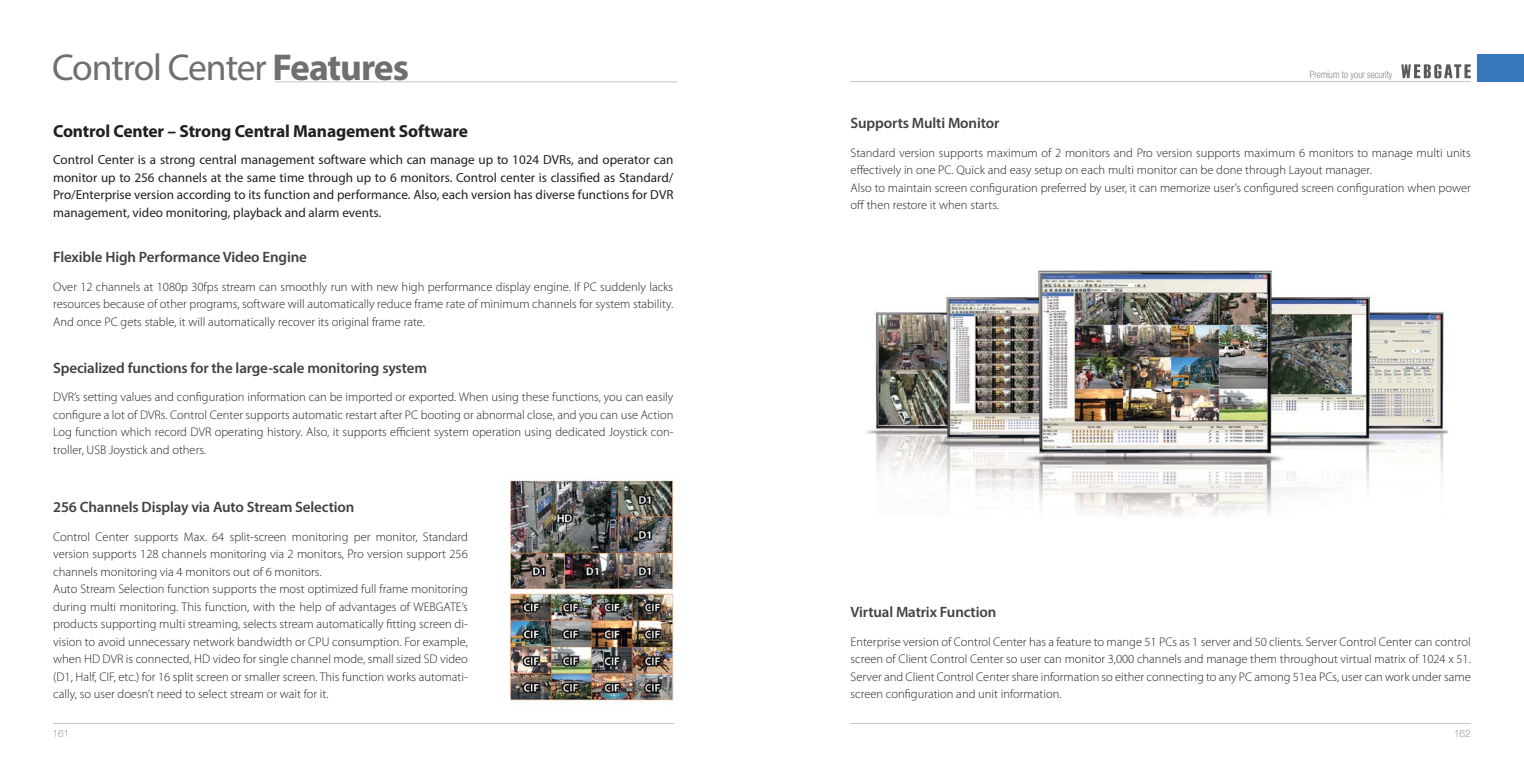
<style>
.page{position:relative;width:1524px;height:769px;background:#fff}
.page>*{position:absolute;margin:0;border:0;box-sizing:border-box;transform-origin:0 0}
.t1{font:37.5px "Myriad Pro";letter-spacing:-.03em;color:#6d6f71}
.t2{font:700 17.5px "Myriad Pro";letter-spacing:-.01em;color:#231f20}
.t3{font:600 15px "Myriad Pro";letter-spacing:-.01em;color:#414142}
.t4{font:13.12px/17.5px "Myriad Pro";color:#231f20;text-align:justify}
.t5{font:300 12.5px/17.5px "Myriad Pro";color:#231f20;text-align:justify}
.t6{font:100 condensed 10px "Helvetica Neue";color:#58595b}
.t7{font:100 10px "Helve Nue";color:#6d6f71}
.s1{font-weight:700}
</style>
<div class="page">
<hr style="left:850px;top:81px;width:620px;height:1px;background:#cccabc">
<svg style="left:1401px;top:64px;width:69px;height:14px"></svg>
<div style="left:1477px;top:54px;width:47px;height:27px;background:#3877bc"></div>
<hr style="left:850px;top:723px;width:620px;height:1px;background:#cccabc">
<hr style="left:53px;top:723px;width:620px;height:1px;background:#cccabc">
<hr style="left:275px;top:81px;width:402px;height:1px;background:#cccabc">
<img style="left:510px;top:479px;width:163px;height:224px">
<img style="left:866px;top:270px;width:582px;height:246px">
<h1 class="t1" style="left:52px;top:54px;width:358px">Control Center <span class="s1">Features</span></h1>
<h2 class="t2" style="left:53px;top:125px;width:416px">Control Center – Strong Central Management Software</h2>
<p class="t4" style="left:53px;top:152px;width:622px">Control Center is a strong central management software which can manage up to 1024 DVRs, and operator can monitor up to 256 channels at the same time through up to 6 monitors. Control center is classified as Standard/ Pro/Enterprise version according to its function and performance. Also, each version has diverse functions for DVR management, video monitoring, playback and alarm events.</p>
<p class="t3" style="left:53px;top:251px;width:255px">Flexible High Performance Video Engine</p>
<p class="t5" style="left:53px;top:279px;width:622px">Over 12 channels at 1080p 30fps stream can smoothly run with new high performance display engine. If PC suddenly lacks resources because of other programs, software will automatically reduce frame rate of minimum channels for system stability.<br>And once PC gets stable, it will automatically recover its original frame rate.</p>
<p class="t3" style="left:53px;top:362px;width:375px">Specialized functions for the large-scale monitoring system</p>
<p class="t5" style="left:53px;top:390px;width:622px">DVR’s setting values and configuration information can be imported or exported. When using these functions, you can easily configure a lot of DVRs. Control Center supports automatic restart after PC booting or abnormal close, and you can use Action Log function which record DVR operating history. Also, it supports efficient system operation using dedicated Joystick con&shy;troller, USB Joystick and others.</p>
<p class="t3" style="left:53px;top:501px;width:303px">256 Channels Display via Auto Stream Selection</p>
<p class="t5" style="left:53px;top:529px;width:416px;text-align:left">Control Center supports Max. 64 split-screen monitoring per monitor, Standard version supports 128 channels monitoring via 2 monitors, Pro version support 256 channels monitoring via 4 monitors out of 6 monitors.<br>Auto Stream Selection function supports the most optimized full frame monitoring during multi monitoring. This function, with the help of advantages of WEBGATE’s products supporting multi streaming, selects stream automatically fitting screen di&shy;vision to avoid unnecessary network bandwidth or CPU consumption. For example, when HD DVR is connected, HD video for single channel mode, small sized SD video (D1, Half, CIF, etc.) for 16 split screen or smaller screen. This function works automati&shy;cally, so user doesn’t need to select stream or wait for it.</p>
<p class="t3" style="left:850px;top:117px;width:150px">Supports Multi Monitor</p>
<p class="t6" style="left:1310px;top:71px;width:84px">Premium to your security</p>
<p class="t5" style="left:850px;top:145px;width:622px;text-align:left">Standard version supports maximum of 2 monitors and Pro version supports maximum 6 monitors to manage multi units effectively in one PC. Quick and easy setup on each multi monitor can be done through Layout manager.<br>Also to maintain screen configuration preferred by user, it can memorize user’s configured screen configuration when power off then restore it when starts.</p>
<p class="t3" style="left:850px;top:606px;width:147px">Virtual Matrix Function</p>
<p class="t5" style="left:850px;top:634px;width:622px">Enterprise version of Control Center has a feature to mange 51 PCs as 1 server and 50 clients. Server Control Center can control screen of Client Control Center so user can monitor 3,000 channels and manage them throughout virtual matrix of 1024 x 51.<br>Server and Client Control Center share information so either connecting to any PC among 51ea PCs, user can work under same screen configuration and unit information.</p>
<p class="t7" style="left:53px;top:728px;width:18px">161</p>
<p class="t7" style="left:1454px;top:728px;width:18px">162</p>
</div>
